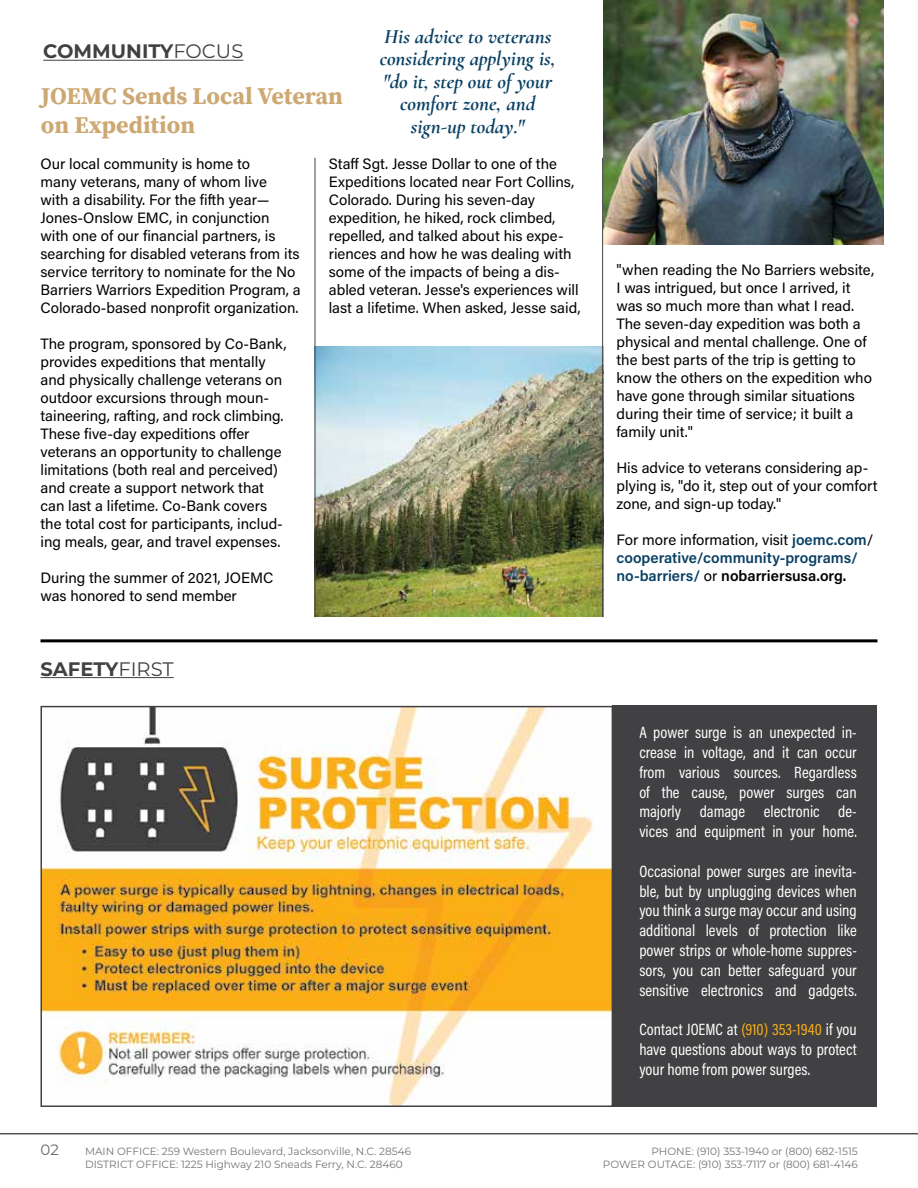
<style>
.page{position:relative;width:918px;height:1188px;background:#fff}
.page>*{position:absolute;margin:0;border:0;box-sizing:border-box;transform-origin:0 0}
.t1{font:700 24px/28.8px "Source Serif Pro";color:#cda872}
.t2{font:italic 700 21px/22.5px "Cormorant Garamond";color:#094063;text-align:center}
.t3{font:700 19.5px "Montserrat";color:#414042}
.t4{font:16.5px/19.8px "Acumin Pro Cond";color:#fff;text-align:justify}
.t5{font:15px/18px "Acumin Pro";color:#000}
.t6{font:600 15px/18px "Acumin Pro";color:#094063}
.t7{font:15px "Montserrat";color:#696a6d}
.t8{font:10.5px "Montserrat";color:#727476}
.s1{font-weight:400}
.s2{font-weight:400;color:#000}
.s3{color:#000}
.s4{color:#fbaf1a}
</style>
<div class="page">
<hr style="left:0;top:1134px;width:918px;height:1px;background:#000">
<img style="left:603px;top:0;width:281px;height:245px">
<img style="left:316px;top:347px;width:286px;height:270px">
<hr style="left:43px;top:60px;width:200px;height:1px;background:#414042">
<hr style="left:40px;top:677px;width:134px;height:1px;background:#414042">
<div style="left:613px;top:706px;width:264px;height:401px;background:#414042"></div>
<hr style="left:315px;top:158px;width:1px;height:459px;background:#414042">
<hr style="left:602px;top:158px;width:1px;height:459px;background:#414042">
<hr style="left:40px;top:639px;width:838px;height:3px;background:#000">
<img style="left:43px;top:709px;width:567px;height:395px">
<div style="left:40px;top:706px;width:573px;height:401px;border:2px solid #414042"></div>
<h3 class="t3" style="left:43px;top:37px;width:202px">COMMUNITY<span class="s1">FOCUS</span></h3>
<h1 class="t1" style="left:41px;top:81px;width:304px">JOEMC Sends Local Veteran on Expedition</h1>
<h2 class="t2" style="left:380px;top:25px;width:178px">His advice to veterans considering applying is, "do it, step out of your comfort zone, and sign-up today."</h2>
<p class="t5" style="left:40px;top:154px;width:262px">Our local community is home to<br>many veterans, many of whom live<br>with a disability. For the fifth year— Jones-Onslow EMC, in conjunction with one of our financial partners, is searching for disabled veterans from its service territory to nominate for the No Barriers Warriors Expedition Program, a Colorado-based nonprofit organization.</p>
<p class="t5" style="left:40px;top:334px;width:247px">The program, sponsored by Co-Bank, provides expeditions that mentally and physically challenge veterans on outdoor excursions through moun&shy;taineering, rafting, and rock climbing.<br>These five-day expeditions offer veterans an opportunity to challenge limitations (both real and perceived) and create a support network that can last a lifetime. Co-Bank covers the total cost for participants, includ&shy;ing meals, gear, and travel expenses.</p>
<p class="t5" style="left:40px;top:568px;width:234px">During the summer of 2021, JOEMC was honored to send member</p>
<h3 class="t3" style="left:40px;top:655px;width:135px">SAFETY<span class="s1">FIRST</span></h3>
<p class="t5" style="left:329px;top:154px;width:253px">Staff Sgt. Jesse Dollar to one of the Expeditions located near Fort Collins, Colorado. During his seven-day expedition, he hiked, rock climbed, repelled, and talked about his expe&shy;riences and how he was dealing with some of the impacts of being a dis&shy;abled veteran. Jesse's experiences will last a lifetime. When asked, Jesse said,</p>
<p class="t5" style="left:616px;top:260px;width:259px">"when reading the No Barriers website, I was intrigued, but once I arrived, it was so much more than what I read.<br>The seven-day expedition was both a physical and mental challenge. One of the best parts of the trip is getting to know the others on the expedition who have gone through similar situations during their time of service; it built a family unit."</p>
<p class="t5" style="left:616px;top:458px;width:263px">His advice to veterans considering ap&shy;plying is, "do it, step out of your comfort zone, and sign-up today."</p>
<p class="t6" style="left:616px;top:530px;width:259px"><span class="s2">For more information, visit</span> joemc.com<span class="s2">/ </span>cooperative/community-programs/ no-barriers/ <span class="s2">or</span> <span class="s3">nobarriersusa.org.</span></p>
<p class="t4" style="left:639px;top:722px;width:219px">A power surge is an unexpected in&shy;crease in voltage, and it can occur from various sources. Regardless of the cause, power surges can majorly damage electronic de&shy;vices and equipment in your home.</p>
<p class="t4" style="left:639px;top:861px;width:219px">Occasional power surges are inevita&shy;ble, but by unplugging devices when you think a surge may occur and using additional levels of protection like power strips or whole-home suppres&shy;sors, you can better safeguard your sensitive electronics and gadgets.</p>
<p class="t4" style="left:639px;top:1019px;width:219px">Contact JOEMC at <span class="s4">(910) 353-1940</span> if you have questions about ways to protect your home from power surges.</p>
<p class="t7" style="left:40px;top:1139px;width:20px">02</p>
<p class="t8" style="left:85px;top:1144px;width:328px">MAIN OFFICE: 259 Western Boulevard, Jacksonville, N.C. 28546</p>
<p class="t8" style="left:651px;top:1144px;width:208px">PHONE: (910) 353-1940 or (800) 682-1515</p>
<p class="t8" style="left:85px;top:1157px;width:319px">DISTRICT OFFICE: 1225 Highway 210 Sneads Ferry, N.C. 28460</p>
<p class="t8" style="left:603px;top:1157px;width:256px">POWER OUTAGE: (910) 353-7117 or (800) 681-4146</p>
</div>
